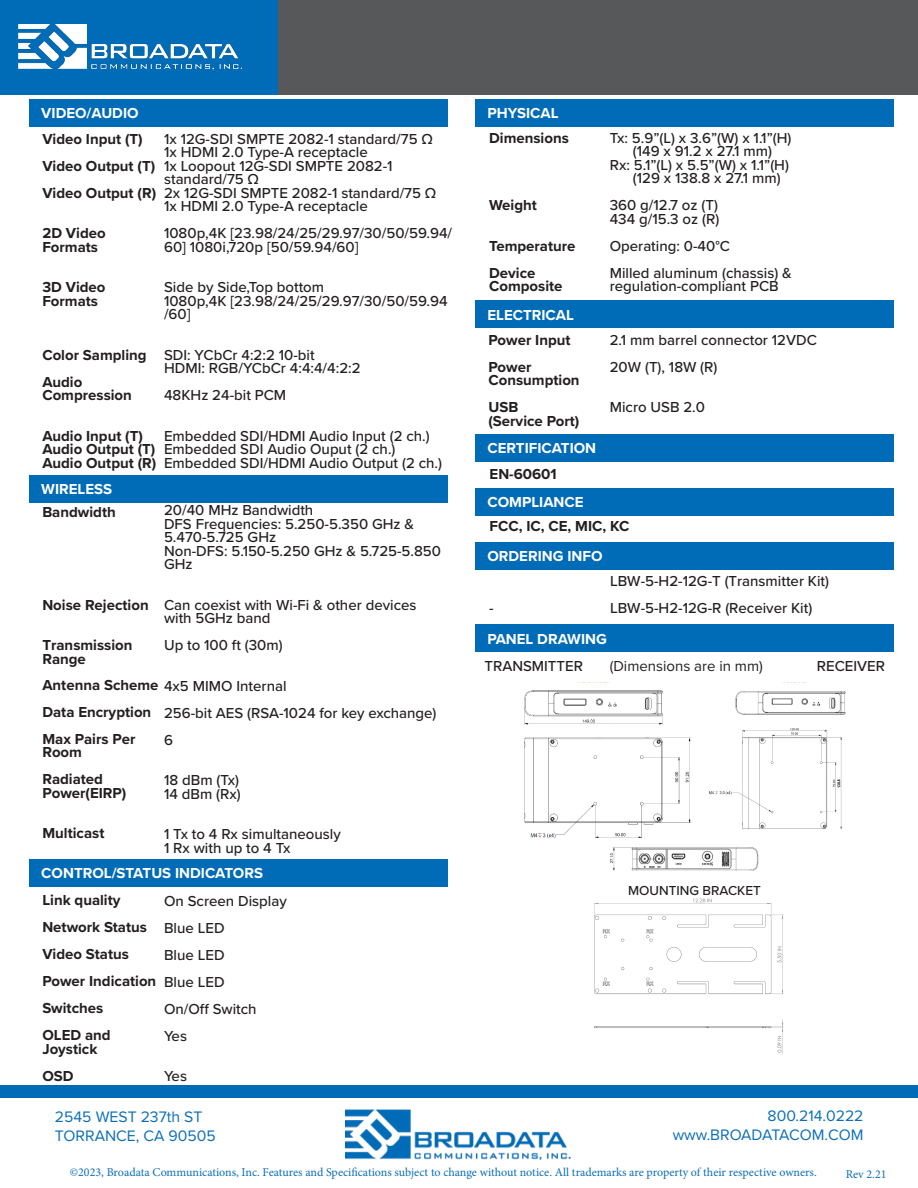
<style>
.page{position:relative;width:918px;height:1188px;background:#fff}
.page>*{position:absolute;margin:0;border:0;box-sizing:border-box;transform-origin:0 0}
.t1{font:15.75px/18.9px "Proxima Nova";color:#0b6eb6}
.t2{font:500 15px/13.5px "Proxima Nova";color:#231f20}
.t3{font:700 15px/26.4px "Proxima Nova";color:#231f20}
.t4{font:700 15px "Proxima Nova";color:#fff}
.t5{font:15px "Proxima Nova";color:#231f20}
.t6{font:500 13.5px "Proxima Nova";color:#231f20}
.t7{font:12px "Minion Pro";color:#0b6eb6}
.s1{font-weight:500}
</style>
<div class="page">
<img style="left:345px;top:1109px;width:226px;height:51px">
<div style="left:0;top:1085px;width:918px;height:13px;background:#006bb6"></div>
<div style="left:0;top:1px;width:278px;height:94px;background:#006bb6"></div>
<div style="left:278px;top:0;width:640px;height:95px;background:#57585a"></div>
<img style="left:18px;top:24px;width:225px;height:47px">
<div style="left:29px;top:99px;width:419px;height:27px;background:#006bb6"></div>
<div style="left:29px;top:475px;width:419px;height:27px;background:#006bb6"></div>
<div style="left:29px;top:859px;width:419px;height:27px;background:#006bb6"></div>
<div style="left:475px;top:301px;width:419px;height:27px;background:#006bb6"></div>
<div style="left:475px;top:99px;width:419px;height:27px;background:#006bb6"></div>
<div style="left:475px;top:434px;width:419px;height:27px;background:#006bb6"></div>
<div style="left:475px;top:488px;width:419px;height:28px;background:#006bb6"></div>
<div style="left:475px;top:542px;width:419px;height:27px;background:#006bb6"></div>
<div style="left:475px;top:625px;width:419px;height:27px;background:#006bb6"></div>
<img style="left:594px;top:898px;width:190px;height:156px">
<img style="left:524px;top:690px;width:322px;height:181px">
<p class="t4" style="left:41px;top:102px;width:99px">VIDEO/AUDIO</p>
<p class="t3" style="left:42px;top:125px;width:102px">Video Input (T)</p>
<p class="t3" style="left:42px;top:152px;width:114px">Video Output (T)</p>
<p class="t3" style="left:42px;top:179px;width:115px">Video Output (R)</p>
<p class="t3" style="left:42px;top:220px;width:65px">2D Video</p>
<p class="t3" style="left:42px;top:233px;width:57px">Formats</p>
<p class="t3" style="left:42px;top:274px;width:65px">3D Video</p>
<p class="t3" style="left:42px;top:287px;width:57px">Formats</p>
<p class="t3" style="left:42px;top:341px;width:106px">Color Sampling</p>
<p class="t3" style="left:42px;top:368px;width:41px">Audio</p>
<p class="t3" style="left:42px;top:382px;width:91px">Compression</p>
<p class="t3" style="left:42px;top:422px;width:102px">Audio Input (T)</p>
<p class="t3" style="left:42px;top:436px;width:115px">Audio Output (T)</p>
<p class="t3" style="left:42px;top:449px;width:115px">Audio Output (R)</p>
<p class="t4" style="left:41px;top:478px;width:72px">WIRELESS</p>
<p class="t2" style="left:164px;top:132px;width:270px">1x 12G-SDI SMPTE 2082-1 standard/75 Ω<br>1x HDMI 2.0 Type-A receptacle<br>1x Loopout 12G-SDI SMPTE 2082-1</p>
<p class="t2" style="left:164px;top:172px;width:97px">standard/75 Ω</p>
<p class="t2" style="left:164px;top:186px;width:274px">2x 12G-SDI SMPTE 2082-1 standard/75 Ω<br>1x HDMI 2.0 Type-A receptacle</p>
<p class="t2" style="left:164px;top:226px;width:290px">1080p,4K [23.98/24/25/29.97/30/50/59.94/<br>60] 1080i,720p [50/59.94/60]</p>
<p class="t2" style="left:164px;top:280px;width:285px">Side by Side,Top bottom<br>1080p,4K [23.98/24/25/29.97/30/50/59.94 /60]</p>
<p class="t2" style="left:164px;top:348px;width:152px">SDI: YCbCr 4:2:2 10-bit</p>
<p class="t2" style="left:164px;top:361px;width:198px">HDMI: RGB/YCbCr 4:4:4/4:2:2</p>
<p class="t2" style="left:164px;top:388px;width:124px">48KHz 24-bit PCM</p>
<p class="t2" style="left:164px;top:429px;width:267px">Embedded SDI/HDMI Audio Input (2 ch.)</p>
<p class="t2" style="left:164px;top:442px;width:233px">Embedded SDI Audio Ouput (2 ch.)</p>
<p class="t2" style="left:164px;top:456px;width:280px">Embedded SDI/HDMI Audio Output (2 ch.)</p>
<p class="t2" style="left:164px;top:503px;width:279px">20/40 MHz Bandwidth<br>DFS Frequencies: 5.250-5.350 GHz &amp;<br>5.470-5.725 GHz<br>Non-DFS: 5.150-5.250 GHz &amp; 5.725-5.850<br>GHz</p>
<p class="t2" style="left:164px;top:598px;width:254px">Can coexist with Wi-Fi &amp; other devices with 5GHz band</p>
<p class="t2" style="left:164px;top:638px;width:120px">Up to 100 ft (30m)</p>
<p class="t3" style="left:42px;top:498px;width:75px">Bandwidth</p>
<p class="t3" style="left:42px;top:591px;width:108px">Noise Rejection</p>
<p class="t3" style="left:42px;top:638px;width:92px;line-height:13.5px">Transmission<br>Range</p>
<p class="t3" style="left:42px;top:672px;width:246px">Antenna Scheme <span class="s1">4x5 MIMO Internal<br></span>Data Encryption<br>Max Pairs Per</p>
<p class="t3" style="left:42px;top:738px;width:62px;line-height:27px">Room<br>Radiated</p>
<p class="t3" style="left:42px;top:780px;width:85px">Power(EIRP)</p>
<p class="t3" style="left:42px;top:820px;width:64px">Multicast</p>
<p class="t2" style="left:164px;top:706px;width:274px">256-bit AES (RSA-1024 for key exchange)</p>
<p class="t2" style="left:164px;top:733px;width:10px">6</p>
<p class="t2" style="left:164px;top:773px;width:77px">18 dBm (Tx)</p>
<p class="t2" style="left:164px;top:787px;width:78px">14 dBm (Rx)</p>
<p class="t2" style="left:164px;top:827px;width:178px">1 Tx to 4 Rx simultaneously</p>
<p class="t2" style="left:164px;top:841px;width:128px">1 Rx with up to 4 Tx</p>
<p class="t4" style="left:41px;top:862px;width:223px">CONTROL/STATUS INDICATORS</p>
<p class="t3" style="left:42px;top:887px;width:80px">Link quality</p>
<p class="t3" style="left:42px;top:914px;width:106px">Network Status</p>
<p class="t3" style="left:42px;top:941px;width:88px">Video Status</p>
<p class="t3" style="left:42px;top:968px;width:115px">Power Indication</p>
<p class="t3" style="left:42px;top:995px;width:62px">Switches</p>
<p class="t3" style="left:42px;top:1022px;width:70px">OLED and</p>
<p class="t3" style="left:42px;top:1035px;width:57px">Joystick</p>
<p class="t3" style="left:42px;top:1062px;width:33px">OSD</p>
<p class="t2" style="left:164px;top:894px;width:124px">On Screen Display</p>
<p class="t2" style="left:164px;top:921px;width:62px">Blue LED</p>
<p class="t2" style="left:164px;top:948px;width:62px">Blue LED</p>
<p class="t2" style="left:164px;top:975px;width:62px">Blue LED</p>
<p class="t2" style="left:164px;top:1002px;width:94px">On/Off Switch</p>
<p class="t2" style="left:164px;top:1029px;width:25px">Yes</p>
<p class="t2" style="left:164px;top:1069px;width:25px">Yes</p>
<p class="t4" style="left:487px;top:102px;width:73px">PHYSICAL</p>
<p class="t3" style="left:489px;top:124px;width:81px">Dimensions</p>
<p class="t3" style="left:489px;top:192px;width:49px">Weight</p>
<p class="t3" style="left:489px;top:232px;width:88px">Temperature</p>
<p class="t3" style="left:489px;top:259px;width:48px">Device</p>
<p class="t3" style="left:489px;top:273px;width:75px">Composite</p>
<p class="t4" style="left:487px;top:303px;width:88px">ELECTRICAL</p>
<p class="t3" style="left:489px;top:326px;width:84px">Power Input</p>
<p class="t3" style="left:489px;top:353px;width:44px">Power</p>
<p class="t3" style="left:489px;top:367px;width:93px">Consumption</p>
<p class="t3" style="left:489px;top:394px;width:31px">USB</p>
<p class="t3" style="left:489px;top:407px;width:92px">(Service Port)</p>
<p class="t4" style="left:487px;top:437px;width:110px">CERTIFICATION</p>
<p class="t3" style="left:490px;top:461px;width:69px">EN-60601</p>
<p class="t4" style="left:487px;top:491px;width:98px">COMPLIANCE</p>
<p class="t2" style="left:610px;top:131px;width:183px">Tx: 5.9”(L) x 3.6”(W) x 1.1”(H)</p>
<p class="t2" style="left:633px;top:144px;width:141px">(149 x 91.2 x 27.1 mm)</p>
<p class="t2" style="left:610px;top:158px;width:181px">Rx: 5.1”(L) x 5.5”(W) x 1.1”(H)</p>
<p class="t2" style="left:633px;top:171px;width:149px">(129 x 138.8 x 27.1 mm)</p>
<p class="t2" style="left:610px;top:198px;width:110px">360 g/12.7 oz (T)</p>
<p class="t2" style="left:610px;top:212px;width:111px">434 g/15.3 oz (R)</p>
<p class="t2" style="left:610px;top:239px;width:122px">Operating: 0-40°C</p>
<p class="t2" style="left:610px;top:266px;width:184px">Milled aluminum (chassis) &amp;</p>
<p class="t2" style="left:610px;top:279px;width:171px">regulation-compliant PCB</p>
<p class="t2" style="left:610px;top:333px;width:209px">2.1 mm barrel connector 12VDC</p>
<p class="t2" style="left:610px;top:360px;width:109px">20W (T), 18W (R)</p>
<p class="t2" style="left:610px;top:400px;width:97px">Micro USB 2.0</p>
<p class="t3" style="left:490px;top:512px;width:141px">FCC, IC, CE, MIC, KC</p>
<p class="t4" style="left:487px;top:545px;width:117px">ORDERING INFO</p>
<p class="t2" style="left:489px;top:601px;width:6px">-</p>
<p class="t2" style="left:610px;top:567px;width:221px;line-height:27px">LBW-5-H2-12G-T (Transmitter Kit)<br>LBW-5-H2-12G-R (Receiver Kit)</p>
<p class="t4" style="left:487px;top:627px;width:121px">PANEL DRAWING</p>
<p class="t2" style="left:484px;top:659px;width:100px">TRANSMITTER</p>
<p class="t5" style="left:610px;top:655px;width:155px">(Dimensions are in mm)</p>
<p class="t2" style="left:817px;top:659px;width:70px">RECEIVER</p>
<p class="t6" style="left:628px;top:880px;width:134px">MOUNTING BRACKET</p>
<p class="t1" style="left:55px;top:1106px;width:162px">2545 WEST 237th ST<br>TORRANCE, CA 90505</p>
<p class="t1" style="left:673px;top:1106px;width:192px;text-align:right">800.214.0222 www.BROADATACOM.COM</p>
<p class="t7" style="left:70px;top:1164px;width:748px">©2023, Broadata Communications, Inc. Features and Specifications subject to change without notice. All trademarks are property of their respective owners.</p>
<p class="t7" style="left:846px;top:1166px;width:42px">Rev 2.21</p>
</div>
